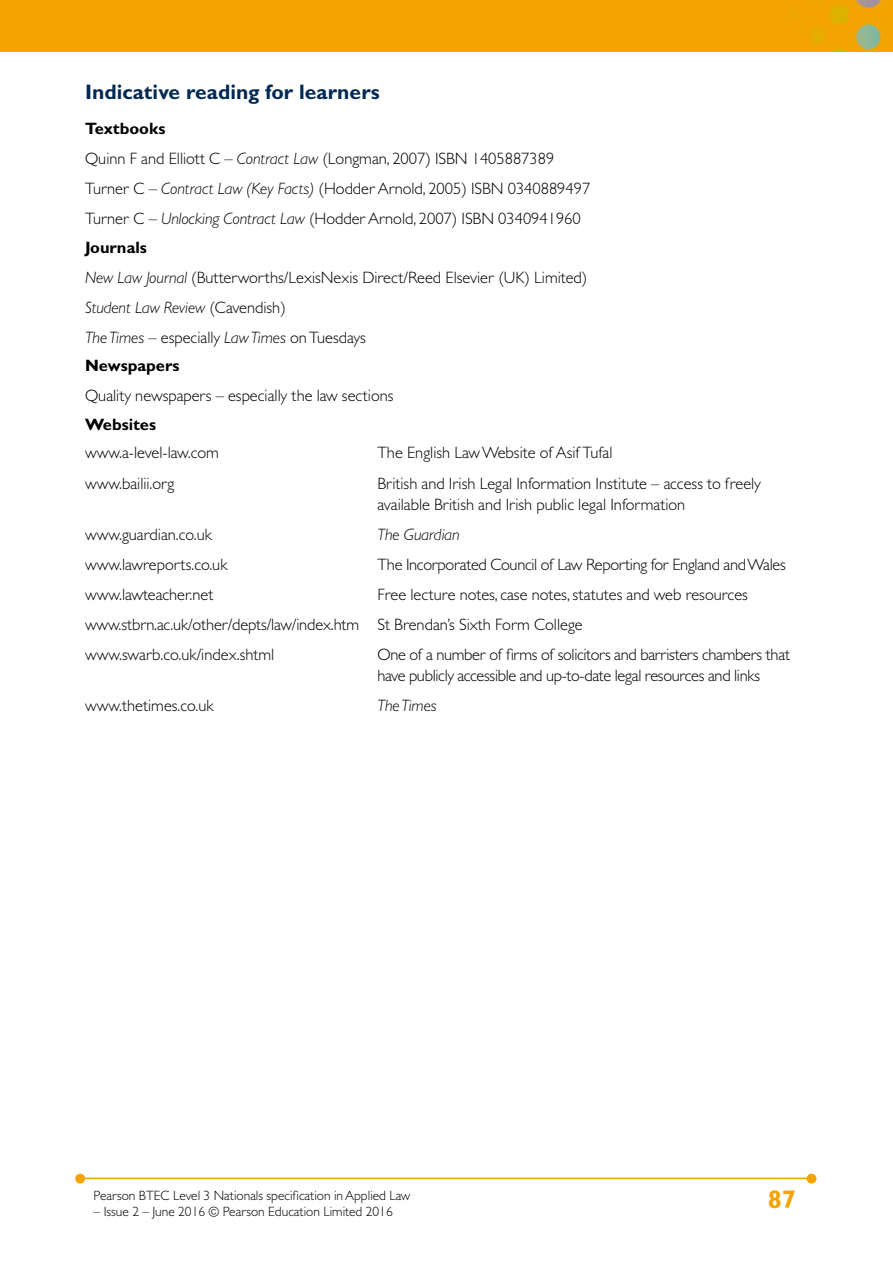
<style>
.page{position:relative;width:893px;height:1263px;background:#fff}
.page>*{position:absolute;margin:0;border:0;box-sizing:border-box;transform-origin:0 0}
.t1{font:700 25.5px "Gill Sans MT Pro";color:#f4a300}
.t2{font:700 21px "Gill Sans MT Pro";color:#002954}
.t3{font:300 16.5px/30px "Gill Sans MT Pro";color:#000}
.t4{font:300 16.5px/21px "Gill Sans MT Pro";letter-spacing:-.02em;color:#000}
.t5{font:italic 300 16.5px "Gill Sans MT Pro";color:#000}
.t6{font:700 16.5px "Gill Sans MT Pro";color:#000}
.t7{font:300 13.5px "Gill Sans MT Pro";color:#000}
.s1{font-weight:700}
.s2{font-style:italic}
</style>
<div class="page">
<div style="left:0;top:0;width:893px;height:51px;background:#f3a401"></div>
<hr style="left:82px;top:1178px;width:728px;height:1px;background:#f4a300">
<div style="left:807px;top:1174px;width:9px;height:9px;background:#f4a300;border-radius:50%"></div>
<div style="left:807px;top:1174px;width:9px;height:9px;border:2px solid #f4a300;border-radius:50%"></div>
<div style="left:76px;top:1174px;width:8px;height:9px;background:#f4a300;border-radius:50%"></div>
<div style="left:75px;top:1174px;width:10px;height:9px;border:2px solid #f4a300;border-radius:50%"></div>
<p class="t2" style="left:85px;top:79px;width:296px">Indicative reading for learners</p>
<p class="t3" style="left:85px;top:113px;width:507px"><span class="s1">Textbooks<br></span>Quinn F and Elliott C – <span class="s2">Contract Law</span> (Longman, 2007) ISBN 1405887389<br>Turner C – <span class="s2">Contract Law (Key Facts)</span> (Hodder Arnold, 2005) ISBN 0340889497<br>Turner C – <span class="s2">Unlocking Contract Law</span> (Hodder Arnold, 2007) ISBN 0340941960</p>
<p class="t3" style="left:85px;top:232px;width:504px"><span class="s1">Journals<br></span><span class="s2">New Law Journal</span> (Butterworths/LexisNexis Direct/Reed Elsevier (UK) Limited)<br><span class="s2">Student Law Review</span> (Cavendish)<br><span class="s2">The Times</span> – especially <span class="s2">Law Times</span> on Tuesdays</p>
<p class="t6" style="left:85px;top:355px;width:96px">Newspapers</p>
<p class="t3" style="left:85px;top:380px;width:310px">Quality newspapers – especially the law sections</p>
<p class="t6" style="left:85px;top:414px;width:73px">Websites</p>
<p class="t3" style="left:85px;top:438px;width:135px">www.a-level-law.com</p>
<p class="t3" style="left:377px;top:438px;width:236px">The English Law Website of Asif Tufal</p>
<p class="t3" style="left:85px;top:468px;width:91px">www.bailii.org</p>
<p class="t3" style="left:377px;top:472px;width:385px;line-height:21px">British and Irish Legal Information Institute – access to freely available British and Irish public legal Information</p>
<p class="t3" style="left:85px;top:519px;width:129px">www.guardian.co.uk</p>
<p class="t5" style="left:377px;top:524px;width:84px">The Guardian</p>
<p class="t3" style="left:85px;top:549px;width:144px">www.lawreports.co.uk</p>
<p class="t4" style="left:377px;top:553px;width:410px">The Incorporated Council of Law Reporting for England and Wales</p>
<p class="t3" style="left:85px;top:579px;width:130px">www.lawteacher.net</p>
<p class="t3" style="left:85px;top:579px;width:664px;text-indent:292px">Free lecture notes, case notes, statutes and web resources www.stbrn.ac.uk/other/depts/law/index.htm St Brendan’s Sixth Form College www.swarb.co.uk/index.shtml</p>
<p class="t4" style="left:377px;top:644px;width:414px">One of a number of firms of solicitors and barristers chambers that have publicly accessible and up-to-date legal resources and links</p>
<p class="t3" style="left:85px;top:690px;width:130px">www.thetimes.co.uk</p>
<p class="t5" style="left:377px;top:696px;width:61px">The Times</p>
<p class="t7" style="left:94px;top:1187px;width:318px">Pearson BTEC Level 3 Nationals specification in Applied Law</p>
<p class="t7" style="left:94px;top:1204px;width:301px">– Issue 2 – June 2016 © Pearson Education Limited 2016</p>
<h1 class="t1" style="left:768px;top:1184px;width:30px">87</h1>
</div>
